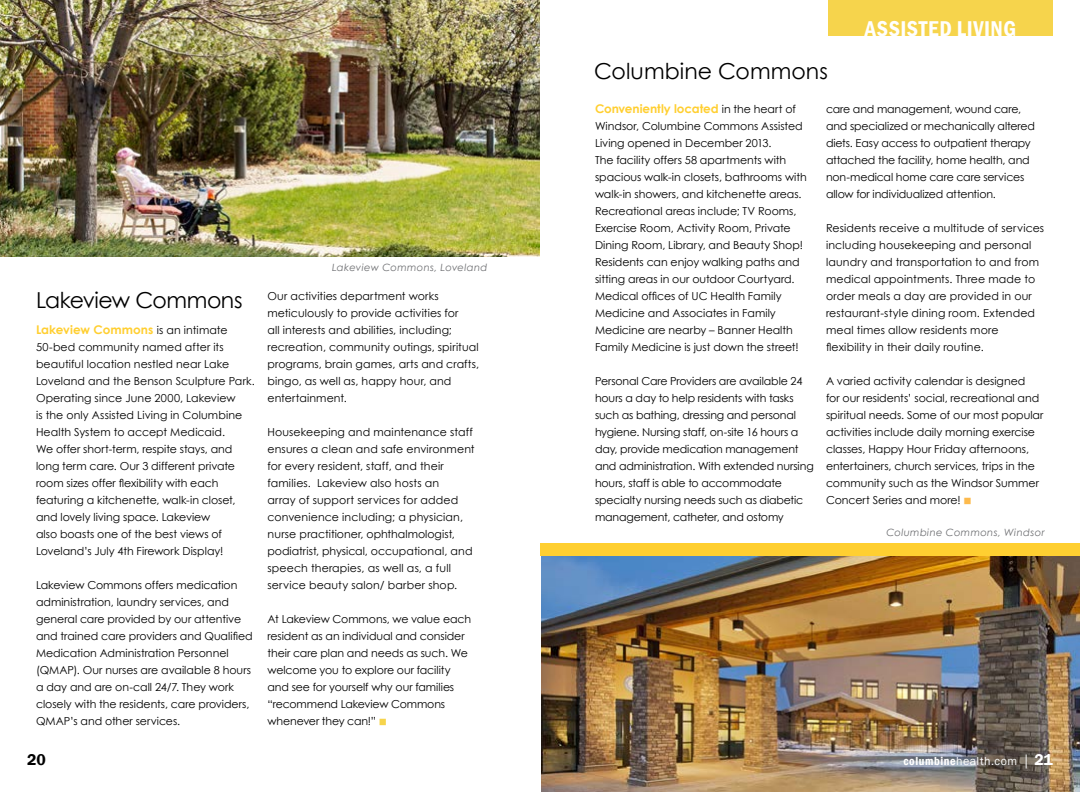
<style>
.page{position:relative;width:1080px;height:792px;background:#fff}
.page>*{position:absolute;margin:0;border:0;box-sizing:border-box;transform-origin:0 0}
.t1{font:22px "Century Gothic";color:#000}
.t2{font:22px "Century Gothic";letter-spacing:-.02em;color:#000}
.t3{font:600 condensed 22px "Franklin Gothic";letter-spacing:.03em;color:#fff}
.t4{font:600 16px "Franklin Gothic";color:#000}
.t5{font:700 12px "Century Gothic";letter-spacing:-.005em;color:#ffcf31}
.t6{font:12px "Franklin Gothic";letter-spacing:.045em;color:#fff}
.t7{font:11px/17px "Century Gothic";color:#000}
.t8{font:italic 10px "Century Gothic";letter-spacing:.035em;color:#6d6e71}
.s1{font-weight:400;font-size:11px;color:#000}
.s2{color:#f6d44c}
.s3{color:#fdba4d}
.s4{font-weight:600;font-stretch:condensed}
.s5{font-family:"Minion Pro";font-size:14px}
.s6{font-weight:600;font-size:16px}
</style>
<div class="page">
<div style="left:540px;top:544px;width:540px;height:12px;background:#ffcf31"></div>
<img style="left:0;top:0;width:540px;height:256px">
<img style="left:541px;top:556px;width:539px;height:236px">
<div style="left:828px;top:0;width:225px;height:36px;background:#f6d44c"></div>
<h1 class="t2" style="left:36px;top:284px;width:208px">Lakeview Commons</h1>
<p class="t5" style="left:36px;top:321px;width:193px">Lakeview Commons <span class="s1">is an intimate</span></p>
<p class="t7" style="left:36px;top:338px;width:220px">50-bed community named after its beautiful location nestled near Lake Loveland and the Benson Sculpture Park.<br>Operating since June 2000, Lakeview<br>is the only Assisted Living in Columbine Health System to accept Medicaid.<br>We offer short-term, respite stays, and long term care. Our 3 different private room sizes offer flexibility with each featuring a kitchenette, walk-in closet, and lovely living space. Lakeview<br>also boasts one of the best views of Loveland’s July 4th Firework Display!</p>
<p class="t7" style="left:36px;top:576px;width:218px">Lakeview Commons offers medication administration, laundry services, and general care provided by our attentive and trained care providers and Qualified Medication Administration Personnel (QMAP). Our nurses are available 8 hours a day and are on-call 24/7. They work closely with the residents, care providers, QMAP’s and other services.</p>
<h2 class="t4" style="left:27px;top:750px;width:20px">20</h2>
<p class="t8" style="left:332px;top:261px;width:157px">Lakeview Commons, Loveland</p>
<p class="t7" style="left:267px;top:287px;width:213px">Our activities department works meticulously to provide activities for<br>all interests and abilities, including; recreation, community outings, spiritual programs, brain games, arts and crafts, bingo, as well as, happy hour, and entertainment.</p>
<p class="t7" style="left:267px;top:423px;width:209px">Housekeeping and maintenance staff ensures a clean and safe environment for every resident, staff, and their families. Lakeview also hosts an<br>array of support services for added convenience including; a physician, nurse practitioner, ophthalmologist, podiatrist, physical, occupational, and speech therapies, as well as, a full service beauty salon/ barber shop.</p>
<p class="t7" style="left:267px;top:610px;width:205px">At Lakeview Commons, we value each resident as an individual and consider their care plan and needs as such. We welcome you to explore our facility and see for yourself why our families “recommend Lakeview Commons whenever they can!” <span class="s2">■</span></p>
<h1 class="t1" style="left:594px;top:56px;width:235px">Columbine Commons</h1>
<h1 class="t3" style="left:865px;top:14px;width:153px">ASSISTED LIVING</h1>
<p class="t5" style="left:595px;top:100px;width:202px">Conveniently located <span class="s1">in the heart of</span></p>
<p class="t7" style="left:595px;top:117px;width:213px">Windsor, Columbine Commons Assisted Living opened in December 2013.<br>The facility offers 58 apartments with spacious walk-in closets, bathrooms with walk-in showers, and kitchenette areas.<br>Recreational areas include; TV Rooms, Exercise Room, Activity Room, Private Dining Room, Library, and Beauty Shop!<br>Residents can enjoy walking paths and sitting areas in our outdoor Courtyard.<br>Medical offices of UC Health Family Medicine and Associates in Family Medicine are nearby – Banner Health Family Medicine is just down the street!</p>
<p class="t7" style="left:595px;top:372px;width:220px">Personal Care Providers are available 24 hours a day to help residents with tasks such as bathing, dressing and personal hygiene. Nursing staff, on-site 16 hours a day, provide medication management and administration. With extended nursing hours, staff is able to accommodate specialty nursing needs such as diabetic management, catheter, and ostomy</p>
<p class="t7" style="left:826px;top:100px;width:210px">care and management, wound care, and specialized or mechanically altered diets. Easy access to outpatient therapy attached the facility, home health, and non-medical home care care services allow for individualized attention.</p>
<p class="t7" style="left:826px;top:219px;width:220px">Residents receive a multitude of services including housekeeping and personal laundry and transportation to and from medical appointments. Three made to order meals a day are provided in our restaurant-style dining room. Extended meal times allow residents more flexibility in their daily routine.</p>
<p class="t7" style="left:826px;top:372px;width:219px">A varied activity calendar is designed<br>for our residents’ social, recreational and spiritual needs. Some of our most popular activities include daily morning exercise classes, Happy Hour Friday afternoons, entertainers, church services, trips in the community such as the Windsor Summer Concert Series and more! <span class="s3">■</span></p>
<p class="t8" style="left:887px;top:525px;width:160px">Columbine Commons, Windsor</p>
<p class="t6" style="left:903px;top:754px;width:151px"><span class="s4">columbine</span>health.com <span class="s5">|</span> <span class="s6">21</span></p>
</div>
